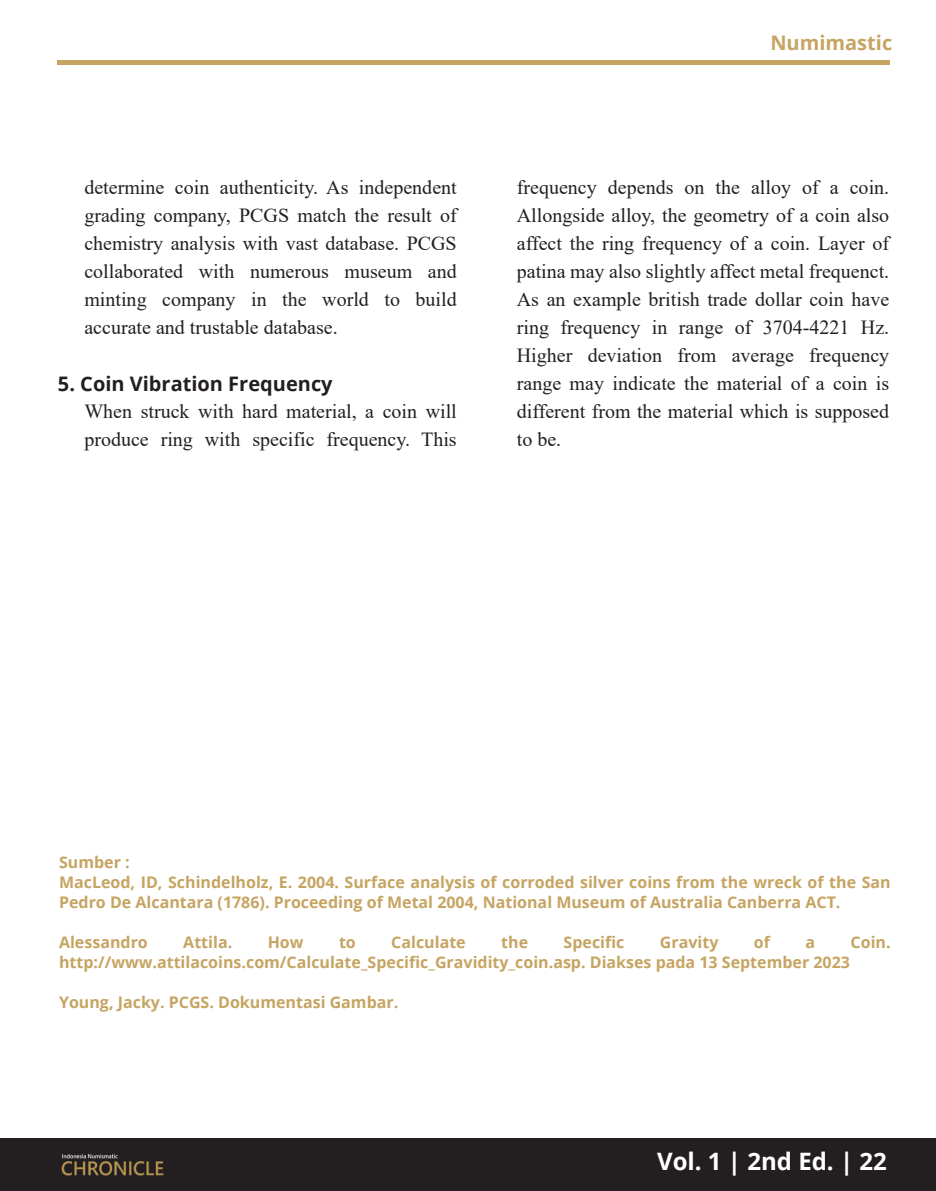
<style>
.page{position:relative;width:936px;height:1191px;background:#fff}
.page>*{position:absolute;margin:0;border:0;box-sizing:border-box;transform-origin:0 0}
.t1{font:700 24px "Open Sans";color:#fff}
.t2{font:20px/28px "Times New Roman";color:#231f20;text-align:justify}
.t3{font:700 20px "Open Sans";color:#231f20}
.t4{font:700 20px "Open Sans";color:#c6a462}
.t5{font:700 16px/20px "Open Sans";color:#c6a462}
</style>
<div class="page">
<hr style="left:57px;top:60px;width:832px;height:4px;background:#c6a462">
<div style="left:0;top:1138px;width:935px;height:52px;background:#231f20"></div>
<img style="left:61px;top:1153px;width:103px;height:23px">
<p class="t2" style="left:84px;top:173px;width:374px">determine coin authenticity. As independent grading company, PCGS match the result of chemistry analysis with vast database. PCGS collaborated with numerous museum and minting company in the world to build accurate and trustable database.</p>
<p class="t3" style="left:58px;top:370px;width:276px">5. Coin Vibration Frequency</p>
<p class="t2" style="left:84px;top:397px;width:374px">When struck with hard material, a coin will produce ring with specific frequency. This</p>
<p class="t4" style="left:770px;top:29px;width:123px">Numimastic</p>
<p class="t2" style="left:517px;top:172px;width:374px">frequency depends on the alloy of a coin.<br>Allongside alloy, the geometry of a coin also affect the ring frequency of a coin. Layer of patina may also slightly affect metal frequenct.<br>As an example british trade dollar coin have ring frequency in range of 3704-4221 Hz.<br>Higher deviation from average frequency range may indicate the material of a coin is different from the material which is supposed to be.</p>
<p class="t5" style="left:59px;top:852px;width:833px">Sumber :<br>MacLeod, ID, Schindelholz, E. 2004. Surface analysis of corroded silver coins from the wreck of the San<br>Pedro De Alcantara (1786). Proceeding of Metal 2004, National Museum of Australia Canberra ACT.</p>
<p class="t5" style="left:59px;top:932px;width:90px">Alessandro</p>
<p class="t5" style="left:183px;top:932px;width:50px">Attila.</p>
<p class="t5" style="left:268px;top:932px;width:37px">How</p>
<p class="t5" style="left:339px;top:932px;width:18px">to</p>
<p class="t5" style="left:391px;top:932px;width:76px">Calculate</p>
<p class="t5" style="left:501px;top:932px;width:28px">the</p>
<p class="t5" style="left:563px;top:932px;width:62px">Specific</p>
<p class="t5" style="left:660px;top:932px;width:60px">Gravity</p>
<p class="t5" style="left:753px;top:932px;width:18px">of</p>
<p class="t5" style="left:805px;top:932px;width:11px">a</p>
<p class="t5" style="left:850px;top:932px;width:42px">Coin.</p>
<p class="t5" style="left:59px;top:952px;width:792px">http://www.attilacoins.com/Calculate_Specific_Gravidity_coin.asp. Diakses pada 13 September 2023</p>
<p class="t5" style="left:59px;top:992px;width:341px">Young, Jacky. PCGS. Dokumentasi Gambar.</p>
<p class="t1" style="left:657px;top:1144px;width:231px">Vol. 1 | 2nd Ed. | 22</p>
</div>
